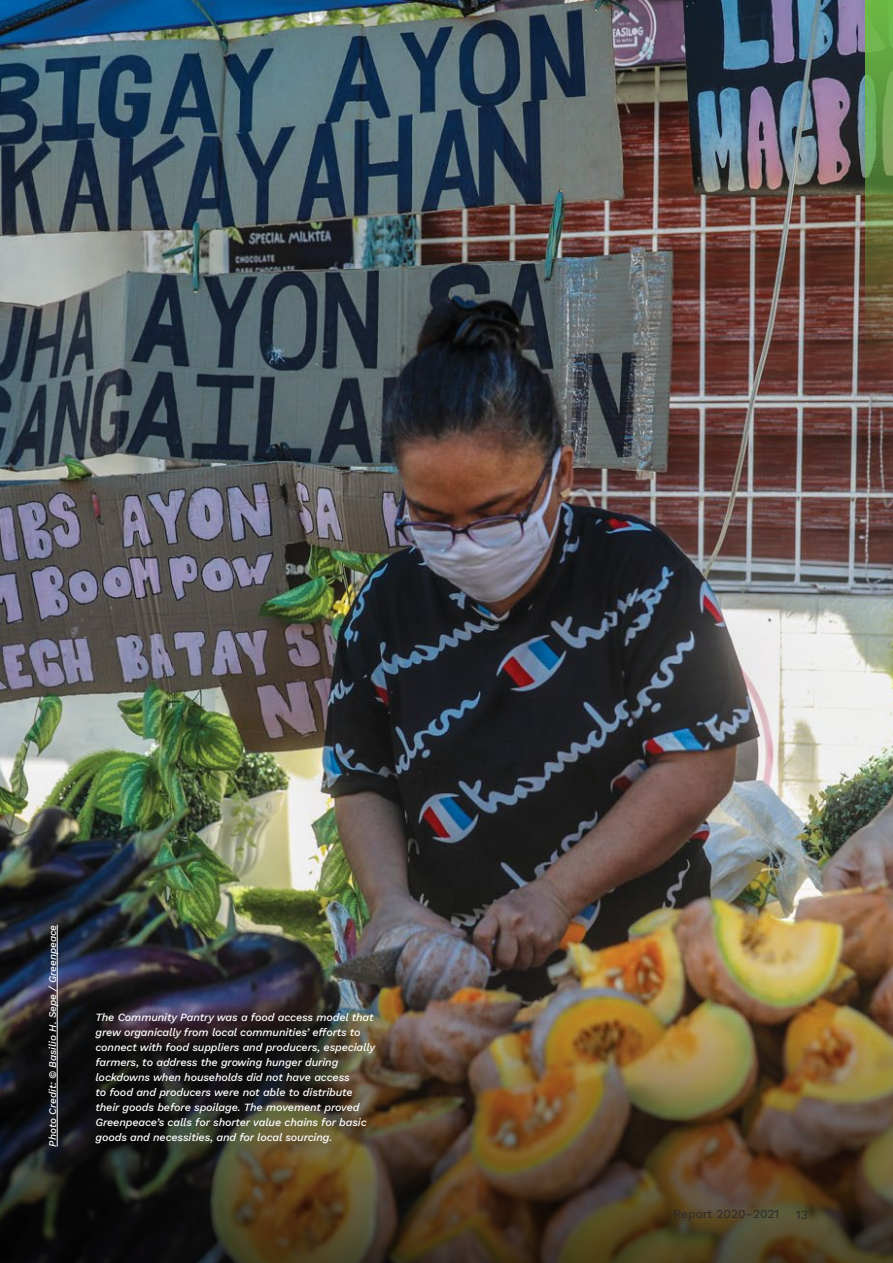
<style>
.page{position:relative;width:893px;height:1263px;background:#fff}
.page>*{position:absolute;margin:0;border:0;box-sizing:border-box;transform-origin:0 0}
.t1{font:12px "Work Sans";color:#292829}
.t2{font:italic 500 10.8px/15px "Work Sans";letter-spacing:-.01em;color:#fff}
.t3{font:italic 500 10.2px "Work Sans";color:#fff}
</style>
<div class="page">
<img style="left:0;top:0;width:893px;height:967px">
<svg style="left:865px;top:0;width:28px;height:370px;background:#678141"></svg>
<img style="left:0;top:967px;width:893px;height:296px">
<div style="left:93px;top:1010px;width:297px;height:147px;background:#000;opacity:.35"></div>
<hr style="left:57px;top:925px;width:1px;height:222px;background:#fff">
<p class="t3" style="left:45px;top:1147px;width:223px;rotate:-90deg">Photo Credit: © Basilio H. Sepe / Greenpeace</p>
<p class="t2" style="left:95px;top:1009px;width:281px">The Community Pantry was a food access model that grew organically from local communities’ efforts to connect with food suppliers and producers, especially farmers, to address the growing hunger during lockdowns when households did not have access<br>to food and producers were not able to distribute their goods before spoilage. The movement proved Greenpeace’s calls for shorter value chains for basic goods and necessities, and for local sourcing.</p>
<p class="t1" style="left:673px;top:1205px;width:107px">Report 2020–2021</p>
<p class="t1" style="left:796px;top:1205px;width:13px">13</p>
</div>
